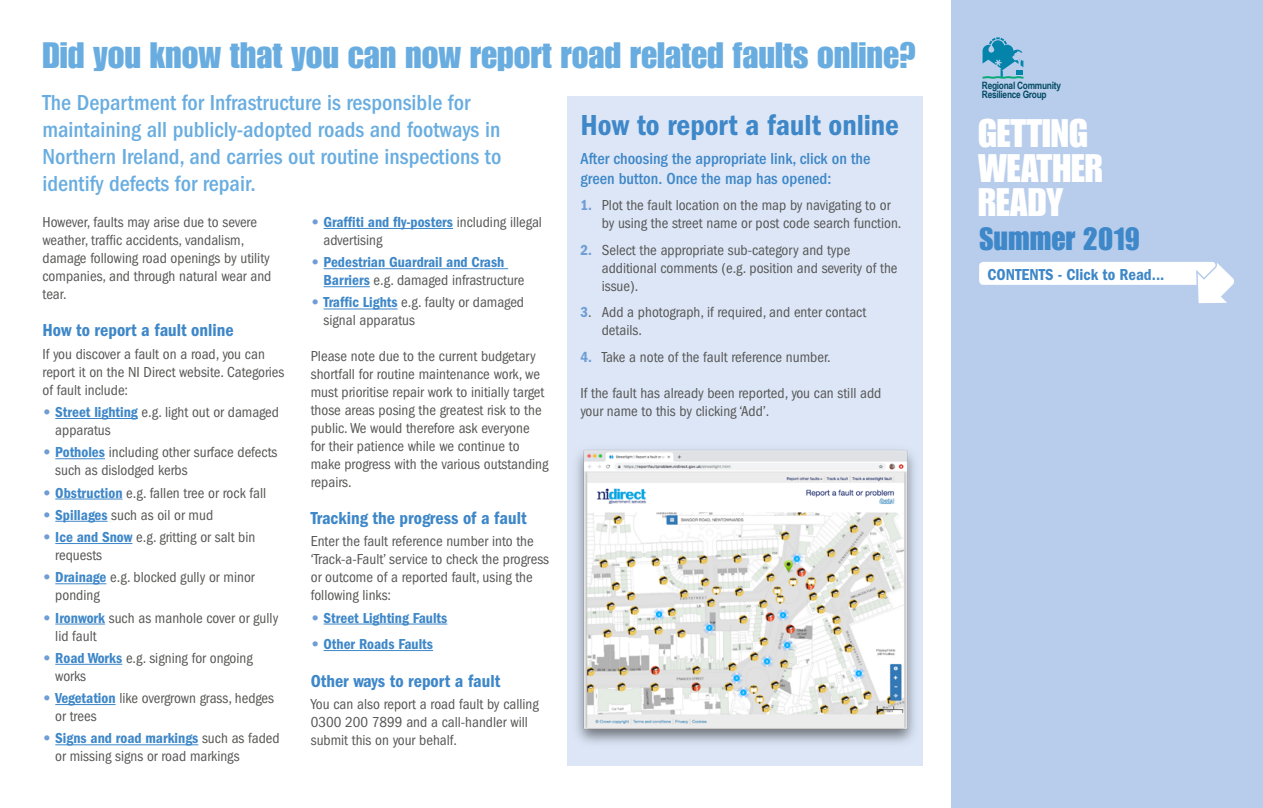
<style>
.page{position:relative;width:1263px;height:808px;background:#fff}
.page>*{position:absolute;margin:0;border:0;box-sizing:border-box;transform-origin:0 0}
.t1{font:39px/34.5px "Impact LT Std";color:#fff}
.head_1{font:36px "Impact LT Std";color:#69ade0}
.t2{font:31.5px "Impact LT Std";color:#3e87c8}
.sub_sub{font:30px "ITC Franklin Gothic Std Dm Cd";color:#3e87c8}
.first_par{font:500 condensed 22.5px/27px "ITC Franklin Gothic Std";color:#69ade0}
.sub_head{font:18px "ITC Franklin Gothic Std Dm Cd";color:#3e87c8}
.body_1{font:500 condensed 16.5px/19.8px "ITC Franklin Gothic Std";color:#3e87c8}
.t3{font:16.5px "ITC Franklin Gothic Std Dm Cd";color:#3e87c8}
.body_1-2{font:condensed 15px/18px "ITC Franklin Gothic Std";color:#575756}
.t4{font:15px/18px "ITC Franklin Gothic Std Dm Cd";color:#3e87c8}
.t5{font:700 10.2px "Arial Narrow";letter-spacing:-.025em;color:#054b64}
.t6{font:700 10.2px "Arial Narrow";letter-spacing:-.025em;color:#034a64}
.s1{font-family:"ITC Franklin Gothic Std Hvy";font-stretch:normal;color:#6f9dd4}
.s2{font-family:"ITC Franklin Gothic Std Dm Cd";font-stretch:normal;color:#3e87c8}
.s3{font-family:"ITC Franklin Gothic Std Hvy";color:#6f9dd4}
.s4{font-family:"ITC Franklin Gothic Std";font-stretch:condensed;color:#575756}
.s5{font-family:"ITC Franklin Gothic Std Dm Cd";font-stretch:normal;color:#6f9dd4}
</style>
<div class="page">
<div style="left:951px;top:0;width:312px;height:808px;background:#b8cdec"></div>
<svg style="left:982px;top:37px;width:41px;height:42px"></svg>
<div style="left:979px;top:262px;width:237px;height:23px;background:#fff;border-radius:4px"></div>
<svg style="left:1195px;top:262px;width:39px;height:42px"></svg>
<hr style="left:55px;top:418px;width:83px;height:1px;background:#3e87c8">
<hr style="left:55px;top:458px;width:50px;height:1px;background:#3e87c8">
<hr style="left:55px;top:499px;width:68px;height:1px;background:#3e87c8">
<hr style="left:55px;top:521px;width:53px;height:1px;background:#3e87c8">
<hr style="left:55px;top:543px;width:77px;height:1px;background:#3e87c8">
<hr style="left:55px;top:583px;width:51px;height:1px;background:#3e87c8">
<hr style="left:55px;top:624px;width:50px;height:1px;background:#3e87c8">
<hr style="left:55px;top:664px;width:67px;height:1px;background:#3e87c8">
<hr style="left:55px;top:704px;width:61px;height:1px;background:#3e87c8">
<hr style="left:55px;top:744px;width:143px;height:1px;background:#3e87c8">
<hr style="left:324px;top:228px;width:129px;height:1px;background:#3e87c8">
<hr style="left:324px;top:268px;width:184px;height:1px;background:#3e87c8">
<hr style="left:324px;top:286px;width:46px;height:1px;background:#3e87c8">
<hr style="left:324px;top:309px;width:74px;height:1px;background:#3e87c8">
<hr style="left:324px;top:624px;width:123px;height:1px;background:#3e87c8">
<hr style="left:324px;top:650px;width:109px;height:1px;background:#3e87c8">
<div style="left:567px;top:96px;width:356px;height:669px;background:#dce6f6"></div>
<img style="left:576px;top:449px;width:339px;height:294px">
<p class="head_1" style="left:43px;top:35px;width:875px">Did you know that you can now report road related faults online?</p>
<p class="first_par" style="left:43px;top:89px;width:460px">The Department for Infrastructure is responsible for maintaining all publicly-adopted roads and footways in Northern Ireland, and carries out routine inspections to identify defects for repair.</p>
<p class="body_1-2" style="left:43px;top:213px;width:230px">However, faults may arise due to severe weather, traffic accidents, vandalism, damage following road openings by utility companies, and through natural wear and tear.</p>
<p class="sub_head" style="left:43px;top:320px;width:193px">How to report a fault online</p>
<p class="body_1-2" style="left:43px;top:345px;width:243px">If you discover a fault on a road, you can report it on the NI Direct website. Categories of fault include:</p>
<p class="body_1-2" style="left:55px;top:403px;width:225px;text-indent:-13px"><span class="s1">•</span> <span class="s2">Street lighting</span> e.g. light out or damaged apparatus</p>
<p class="body_1-2" style="left:55px;top:443px;width:224px;text-indent:-13px"><span class="s1">•</span> <span class="s2">Potholes</span> including other surface defects such as dislodged kerbs</p>
<p class="body_1-2" style="left:43px;top:484px;width:225px"><span class="s1">•</span> <span class="s2">Obstruction</span> e.g. fallen tree or rock fall</p>
<p class="body_1-2" style="left:43px;top:506px;width:172px"><span class="s1">•</span> <span class="s2">Spillages</span> such as oil or mud</p>
<p class="body_1-2" style="left:55px;top:528px;width:202px;text-indent:-13px"><span class="s1">•</span> <span class="s2">Ice and Snow</span> e.g. gritting or salt bin requests</p>
<p class="body_1-2" style="left:55px;top:568px;width:201px;text-indent:-13px"><span class="s1">•</span> <span class="s2">Drainage</span> e.g. blocked gully or minor ponding</p>
<p class="body_1-2" style="left:55px;top:609px;width:224px;text-indent:-13px"><span class="s1">•</span> <span class="s2">Ironwork</span> such as manhole cover or gully lid fault</p>
<p class="body_1-2" style="left:55px;top:649px;width:199px;text-indent:-13px"><span class="s1">•</span> <span class="s2">Road Works</span> e.g. signing for ongoing works</p>
<p class="body_1-2" style="left:55px;top:689px;width:220px;text-indent:-13px"><span class="s1">•</span> <span class="s2">Vegetation</span> like overgrown grass, hedges or trees</p>
<p class="body_1-2" style="left:55px;top:729px;width:226px;text-indent:-13px"><span class="s1">•</span> <span class="s2">Signs and road markings</span> such as faded or missing signs or road markings</p>
<p class="body_1-2" style="left:324px;top:213px;width:220px;text-indent:-13px"><span class="s1">•</span> <span class="s2">Graffiti and fly-posters</span> including illegal advertising</p>
<p class="t4" style="left:324px;top:253px;width:202px;text-indent:-13px"><span class="s3">•</span> Pedestrian Guardrail and Crash<br>Barriers <span class="s4">e.g. damaged infrastructure</span></p>
<p class="body_1-2" style="left:324px;top:294px;width:202px;text-indent:-13px"><span class="s1">•</span> <span class="s2">Traffic Lights</span> e.g. faulty or damaged signal apparatus</p>
<p class="body_1-2" style="left:311px;top:347px;width:239px">Please note due to the current budgetary shortfall for routine maintenance work, we must prioritise repair work to initially target those areas posing the greatest risk to the public. We would therefore ask everyone<br>for their patience while we continue to make progress with the various outstanding repairs.</p>
<p class="sub_head" style="left:311px;top:508px;width:217px">Tracking the progress of a fault</p>
<p class="body_1-2" style="left:311px;top:532px;width:240px">Enter the fault reference number into the ‘Track-a-Fault’ service to check the progress or outcome of a reported fault, using the following links:</p>
<p class="t4" style="left:311px;top:609px;width:138px"><span class="s3">•</span> Street Lighting Faults</p>
<p class="t4" style="left:311px;top:635px;width:124px"><span class="s3">•</span> Other Roads Faults</p>
<p class="sub_head" style="left:311px;top:670px;width:191px">Other ways to report a fault</p>
<p class="body_1-2" style="left:311px;top:695px;width:230px">You can also report a road fault by calling<br>0300 200 7899 and a call-handler will submit this on your behalf.</p>
<p class="sub_sub" style="left:580px;top:108px;width:320px">How to report a fault online</p>
<p class="body_1" style="left:580px;top:148px;width:291px">After choosing the appropriate link, click on the green button. Once the map has opened:</p>
<p class="body_1-2" style="left:602px;top:196px;width:301px;text-indent:-21px"><span class="s5">1.</span> Plot the fault location on the map by navigating to or by using the street name or post code search function.</p>
<p class="body_1-2" style="left:602px;top:241px;width:297px;text-indent:-21px"><span class="s5">2.</span> Select the appropriate sub-category and type additional comments (e.g. position and severity of the issue).</p>
<p class="body_1-2" style="left:602px;top:303px;width:266px;text-indent:-21px"><span class="s5">3</span>. Add a photograph, if required, and enter contact details.</p>
<p class="body_1-2" style="left:580px;top:348px;width:252px"><span class="s5">4.</span> Take a note of the fault reference number.</p>
<p class="body_1-2" style="left:580px;top:384px;width:302px">If the fault has already been reported, you can still add your name to this by clicking ‘Add’.</p>
<p class="t5" style="left:982px;top:77px;width:81px">Regional Community</p>
<p class="t6" style="left:982px;top:87px;width:66px">Resilience Group</p>
<h1 class="t1" style="left:978px;top:116px;width:126px">GETTING<br>WEATHER<br>READY</h1>
<h3 class="t2" style="left:980px;top:220px;width:162px">Summer 2019</h3>
<p class="t3" style="left:988px;top:265px;width:178px">CONTENTS - Click to Read...</p>
</div>
